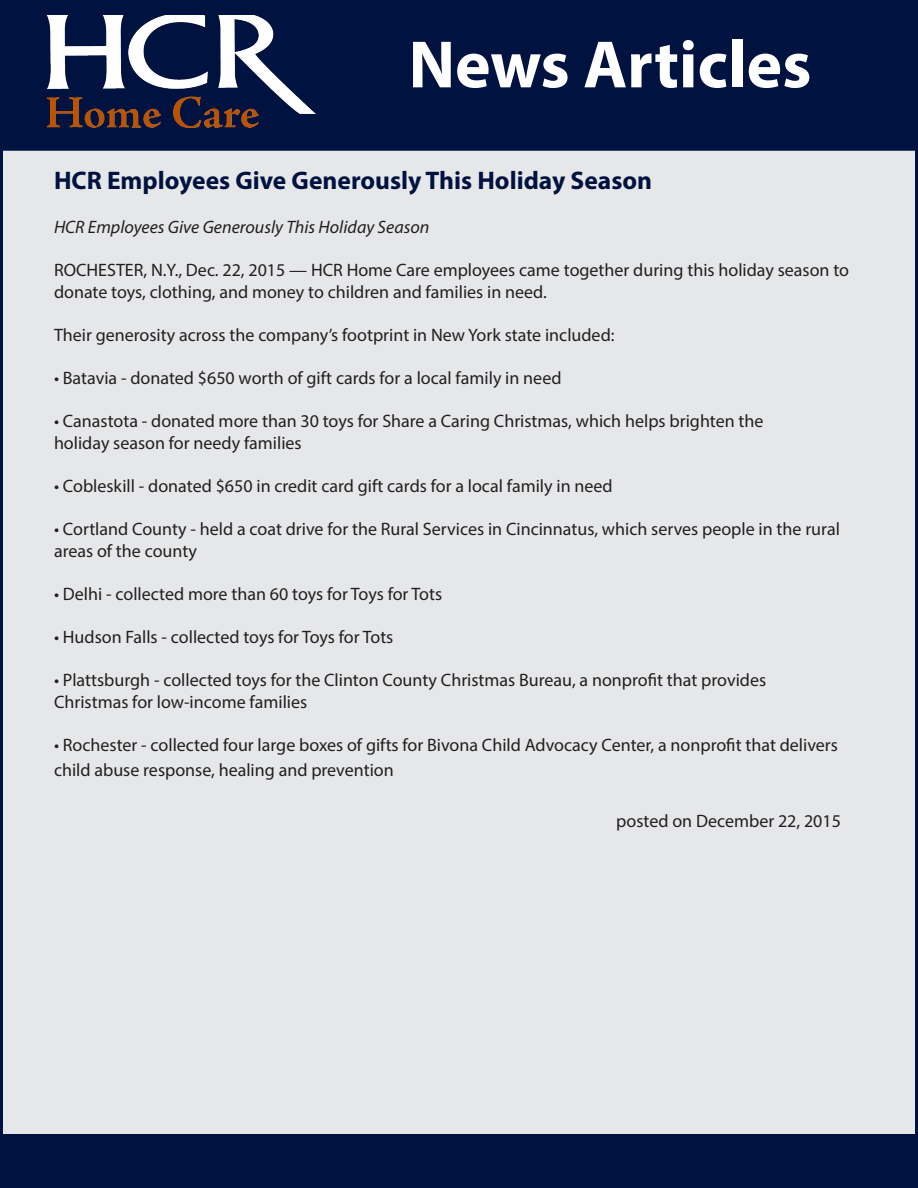
<style>
.page{position:relative;width:918px;height:1188px;background:#fff}
.page>*{position:absolute;margin:0;border:0;box-sizing:border-box;transform-origin:0 0}
.t1{font:700 67.5px "Myriad Pro";color:#fff}
.t2{font:700 25.5px "Myriad Pro";color:#001340}
.t3{font:18px/21.6px "Myriad Pro";color:#231f20}
.t4{font:italic 18px "Myriad Pro";color:#231f20}
</style>
<div class="page">
<div style="left:0;top:151px;width:918px;height:983px;background:#e6e7e9"></div>
<div style="left:0;top:0;width:918px;height:151px;background:#001340"></div>
<div style="left:0;top:1134px;width:918px;height:54px;background:#001340"></div>
<img style="left:45px;top:15px;width:271px;height:113px">
<p class="t1" style="left:409px;top:21px;width:404px">News Articles</p>
<p class="t2" style="left:54px;top:164px;width:600px">HCR Employees Give Generously This Holiday Season</p>
<p class="t4" style="left:54px;top:216px;width:377px">HCR Employees Give Generously This Holiday Season</p>
<p class="t3" style="left:54px;top:259px;width:797px">ROCHESTER, N.Y., Dec. 22, 2015 — HCR Home Care employees came together during this holiday season to donate toys, clothing, and money to children and families in need.</p>
<p class="t3" style="left:54px;top:324px;width:562px">Their generosity across the company’s footprint in New York state included:</p>
<p class="t3" style="left:54px;top:367px;width:509px">• Batavia - donated $650 worth of gift cards for a local family in need</p>
<p class="t3" style="left:54px;top:410px;width:711px">• Canastota - donated more than 30 toys for Share a Caring Christmas, which helps brighten the</p>
<p class="t3" style="left:54px;top:432px;width:249px">holiday season for needy families</p>
<p class="t3" style="left:54px;top:475px;width:560px">• Cobleskill - donated $650 in credit card gift cards for a local family in need</p>
<p class="t3" style="left:54px;top:518px;width:787px">• Cortland County - held a coat drive for the Rural Services in Cincinnatus, which serves people in the rural areas of the county</p>
<p class="t3" style="left:54px;top:583px;width:390px">• Delhi - collected more than 60 toys for Toys for Tots</p>
<p class="t3" style="left:54px;top:626px;width:341px">• Hudson Falls - collected toys for Toys for Tots</p>
<p class="t3" style="left:54px;top:669px;width:714px">• Plattsburgh - collected toys for the Clinton County Christmas Bureau, a nonprofit that provides</p>
<p class="t3" style="left:54px;top:691px;width:255px">Christmas for low-income families</p>
<p class="t3" style="left:54px;top:732px;width:785px;line-height:25.2px">• Rochester - collected four large boxes of gifts for Bivona Child Advocacy Center, a nonprofit that delivers child abuse response, healing and prevention</p>
<p class="t3" style="left:616px;top:810px;width:226px">posted on December 22, 2015</p>
</div>
